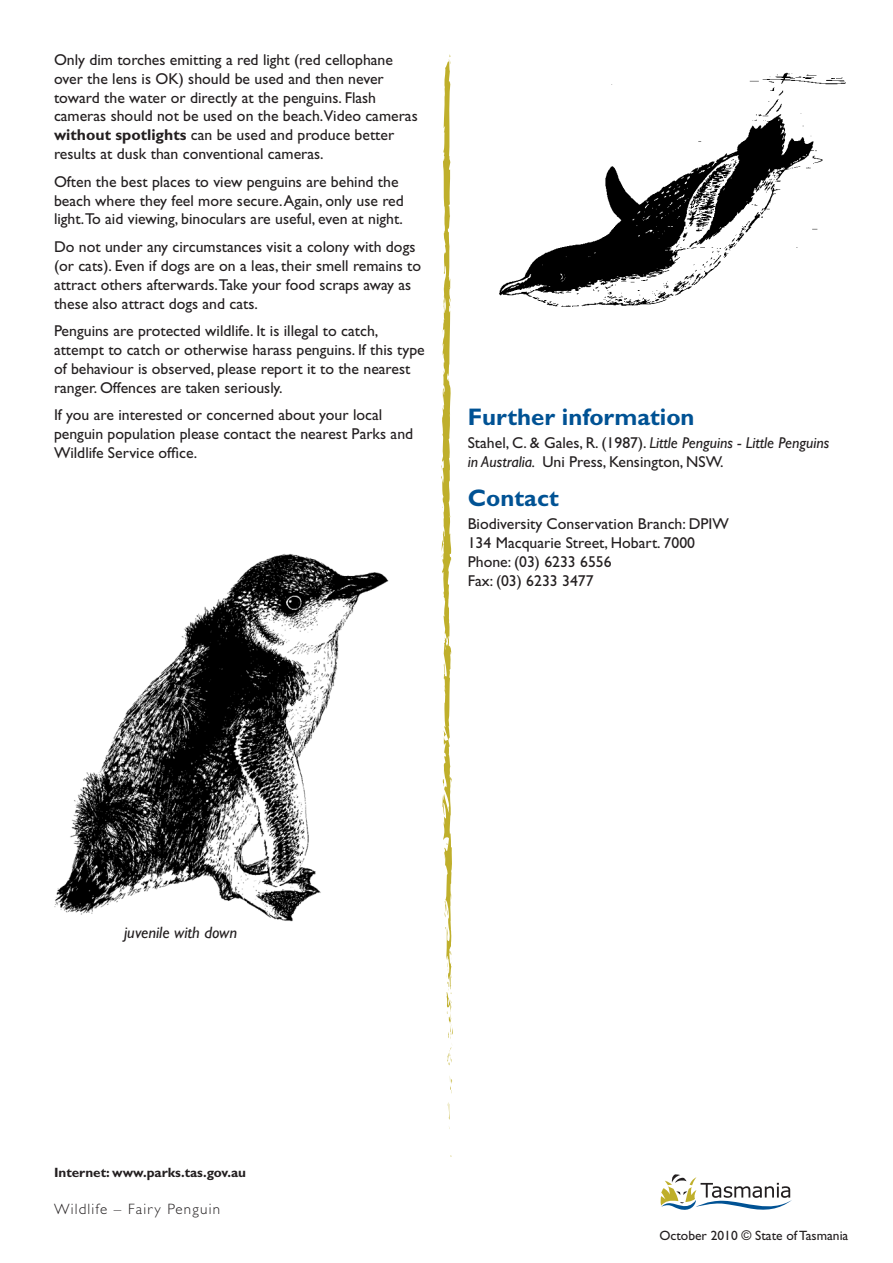
<style>
.page{position:relative;width:893px;height:1263px;background:#fff}
.page>*{position:absolute;margin:0;border:0;box-sizing:border-box;transform-origin:0 0}
.Text_subhead{font:700 24px "Gill Sans Std";color:#005294}
.sub{font:italic 16.5px "Gill Sans Std";color:#231f20}
.Text_body{font:15.75px/18.9px "Gill Sans Std";color:#231f20}
.t1{font:300 15px "Gill Sans Std";letter-spacing:.08em;color:#231f20}
.t2{font:700 13.5px "Gill Sans Std";color:#231f20}
.t3{font:13.5px "Gill Sans Std";color:#231f20}
.s1{font-weight:700}
.s2{font-style:italic}
</style>
<div class="page">
<svg style="left:661px;top:1174px;width:131px;height:36px"></svg>
<img style="left:54px;top:553px;width:335px;height:369px">
<img style="left:499px;top:72px;width:347px;height:235px">
<svg style="left:448px;top:1102px;width:2px;height:27px"></svg>
<svg style="left:449px;top:1076px;width:3px;height:18px"></svg>
<svg style="left:441px;top:54px;width:12px;height:1012px"></svg>
<p class="Text_body" style="left:54px;top:50px;width:365px">Only dim torches emitting a red light (red cellophane over the lens is OK) should be used and then never toward the water or directly at the penguins. Flash cameras should not be used on the beach.Video cameras <span class="s1">without spotlights</span> can be used and produce better results at dusk than conventional cameras.</p>
<p class="Text_body" style="left:54px;top:172px;width:351px">Often the best places to view penguins are behind the beach where they feel more secure. Again, only use red light.To aid viewing, binoculars are useful, even at night.</p>
<p class="Text_body" style="left:54px;top:237px;width:369px">Do not under any circumstances visit a colony with dogs (or cats). Even if dogs are on a leas, their smell remains to attract others afterwards.Take your food scraps away as these also attract dogs and cats.</p>
<p class="Text_body" style="left:54px;top:321px;width:372px">Penguins are protected wildlife. It is illegal to catch, attempt to catch or otherwise harass penguins. If this type of behaviour is observed, please report it to the nearest ranger. Offences are taken seriously.</p>
<p class="Text_body" style="left:54px;top:405px;width:361px">If you are interested or concerned about your local penguin population please contact the nearest Parks and<br>Wildlife Service office.</p>
<p class="Text_subhead" style="left:468px;top:403px;width:228px">Further information</p>
<p class="Text_body" style="left:468px;top:433px;width:363px">Stahel, C. &amp; Gales, R. (1987). <span class="s2">Little Penguins - Little Penguins in Australia.</span> Uni Press, Kensington, NSW.</p>
<p class="Text_subhead" style="left:468px;top:483px;width:92px">Contact</p>
<p class="Text_body" style="left:468px;top:514px;width:263px">Biodiversity Conservation Branch: DPIW<br>134 Macquarie Street, Hobart. 7000<br>Phone: (03) 6233 6556<br>Fax: (03) 6233 3477</p>
<p class="sub" style="left:124px;top:923px;width:114px">juvenile with down</p>
<p class="t2" style="left:54px;top:1164px;width:194px">Internet: www.parks.tas.gov.au</p>
<p class="t1" style="left:54px;top:1201px;width:168px">Wildlife – Fairy Penguin</p>
<p class="t3" style="left:659px;top:1227px;width:190px">October 2010 © State of Tasmania</p>
</div>
